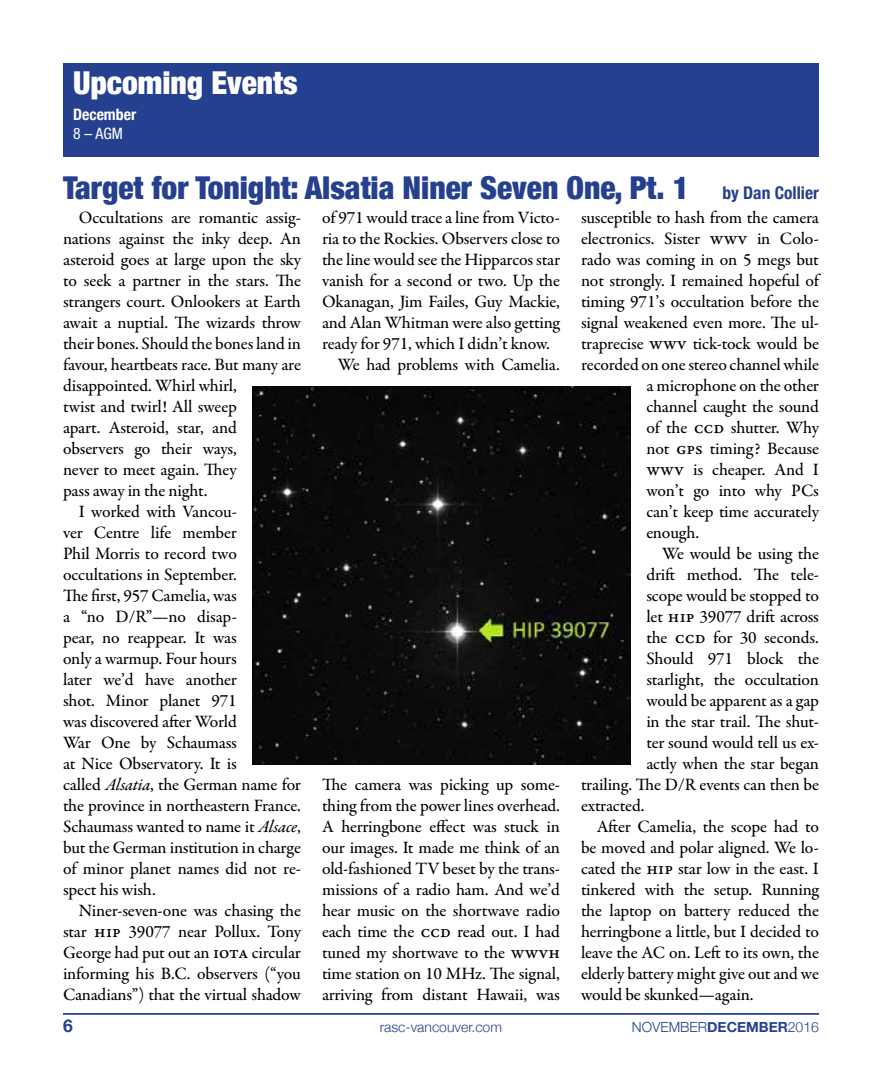
<style>
.page{position:relative;width:882px;height:1071px;background:#fff}
.page>*{position:absolute;margin:0;border:0;box-sizing:border-box;transform-origin:0 0}
.t1{font:900 condensed 31.5px "Helvetica Neue";color:#25408f}
.t2{font:900 condensed 31.5px "Helvetica Neue";color:#fff}
.t3{font:500 17.5px/21px "Garamond Premr Pro";letter-spacing:-.01em;color:#000;text-align:justify}
.t4{font:700 17.5px "Helvetica Neue";color:#25408f}
.t5{font:700 condensed 15.75px "Helvetica Neue";color:#fff}
.t6{font:condensed 15.75px "Helvetica Neue LT Std";color:#fff}
.t7{font:300 14px "Helvetica Neue";color:#25408f}
.s1{font-weight:700;font-size:17.5px}
.s2{font-family:"Garamond Premr Pro Med It";font-weight:400}
.s3{font-family:"Garamond Premr Pro Med Capt";font-weight:400}
.s4{font-weight:700}
</style>
<div class="page">
<hr style="left:63px;top:1013px;width:756px;height:2px;background:#25408f">
<div style="left:63px;top:63px;width:756px;height:93px;background:#25408f"></div>
<img style="left:253px;top:387px;width:378px;height:378px">
<h1 class="t2" style="left:73px;top:56px;width:226px">Upcoming Events</h1>
<p class="t5" style="left:73px;top:101px;width:65px">December</p>
<p class="t6" style="left:73px;top:124px;width:51px">8 – AGM</p>
<h1 class="t1" style="left:63px;top:161px;width:758px">Target for Tonight: Alsatia Niner Seven One, Pt. 1 <span class="s1">by Dan Collier</span></h1>
<p class="t3" style="left:79px;top:207px;width:224px">Occultations are romantic assig-</p>
<p class="t3" style="left:63px;top:228px;width:240px">nations against the inky deep. An</p>
<p class="t3" style="left:63px;top:249px;width:240px">asteroid goes at large upon the sky</p>
<p class="t3" style="left:63px;top:270px;width:240px">to seek a partner in the stars. The</p>
<p class="t3" style="left:63px;top:291px;width:239px">strangers court. Onlookers at Earth</p>
<p class="t3" style="left:63px;top:312px;width:240px">await a nuptial. The wizards throw</p>
<p class="t3" style="left:63px;top:333px;width:239px">their bones. Should the bones land in</p>
<p class="t3" style="left:63px;top:354px;width:239px">favour, heartbeats race. But many are</p>
<p class="t3" style="left:63px;top:375px;width:175px">disappointed. Whirl whirl,</p>
<p class="t3" style="left:63px;top:396px;width:175px">twist and twirl! All sweep</p>
<p class="t3" style="left:63px;top:417px;width:175px">apart. Asteroid, star, and</p>
<p class="t3" style="left:63px;top:438px;width:175px">observers go their ways,</p>
<p class="t3" style="left:63px;top:459px;width:175px">never to meet again. They</p>
<p class="t3" style="left:63px;top:480px;width:146px">pass away in the night.</p>
<p class="t3" style="left:79px;top:501px;width:160px">I worked with Vancou-</p>
<p class="t3" style="left:63px;top:522px;width:175px">ver Centre life member</p>
<p class="t3" style="left:63px;top:543px;width:175px">Phil Morris to record two</p>
<p class="t3" style="left:63px;top:564px;width:175px">occultations in September.</p>
<p class="t3" style="left:63px;top:585px;width:175px">The first, 957 Camelia, was</p>
<p class="t3" style="left:63px;top:606px;width:175px">a “no D/R”—no disap-</p>
<p class="t3" style="left:63px;top:627px;width:175px">pear, no reappear. It was</p>
<p class="t3" style="left:63px;top:648px;width:175px">only a warmup. Four hours</p>
<p class="t3" style="left:63px;top:669px;width:175px">later we’d have another</p>
<p class="t3" style="left:63px;top:690px;width:175px">shot. Minor planet 971</p>
<p class="t3" style="left:63px;top:711px;width:175px">was discovered after World</p>
<p class="t3" style="left:63px;top:732px;width:175px">War One by Schaumass</p>
<p class="t3" style="left:63px;top:753px;width:175px">at Nice Observatory. It is</p>
<p class="t3" style="left:63px;top:774px;width:239px">called <span class="s2">Alsatia</span>, the German name for</p>
<p class="t3" style="left:63px;top:795px;width:240px">the province in northeastern France.</p>
<p class="t3" style="left:63px;top:816px;width:240px">Schaumass wanted to name it <span class="s2">Alsace</span>,</p>
<p class="t3" style="left:63px;top:837px;width:240px">but the German institution in charge</p>
<p class="t3" style="left:63px;top:858px;width:240px">of minor planet names did not re-</p>
<p class="t3" style="left:63px;top:879px;width:94px">spect his wish.</p>
<p class="t3" style="left:79px;top:900px;width:224px">Niner-seven-one was chasing the</p>
<p class="t3" style="left:63px;top:921px;width:240px">star <span class="s3">hip</span> 39077 near Pollux. Tony</p>
<p class="t3" style="left:63px;top:942px;width:239px">George had put out an <span class="s3">iota</span> circular</p>
<p class="t3" style="left:63px;top:963px;width:240px">informing his B.C. observers (“you</p>
<p class="t3" style="left:63px;top:984px;width:240px">Canadians”) that the virtual shadow</p>
<p class="t3" style="left:322px;top:207px;width:239px">of 971 would trace a line from Victo-</p>
<p class="t3" style="left:322px;top:228px;width:240px">ria to the Rockies. Observers close to</p>
<p class="t3" style="left:322px;top:249px;width:240px">the line would see the Hipparcos star</p>
<p class="t3" style="left:322px;top:270px;width:240px">vanish for a second or two. Up the</p>
<p class="t3" style="left:322px;top:291px;width:240px">Okanagan, Jim Failes, Guy Mackie,</p>
<p class="t3" style="left:322px;top:312px;width:240px">and Alan Whitman were also getting</p>
<p class="t3" style="left:322px;top:333px;width:230px">ready for 971, which I didn’t know.</p>
<p class="t3" style="left:338px;top:354px;width:224px">We had problems with Camelia.</p>
<p class="t3" style="left:581px;top:207px;width:239px">susceptible to hash from the camera</p>
<p class="t3" style="left:581px;top:228px;width:240px">electronics. Sister <span class="s3">wwv</span> in Colo-</p>
<p class="t3" style="left:581px;top:249px;width:240px">rado was coming in on 5 megs but</p>
<p class="t3" style="left:581px;top:270px;width:240px">not strongly. I remained hopeful of</p>
<p class="t3" style="left:581px;top:291px;width:240px">timing 971’s occultation before the</p>
<p class="t3" style="left:581px;top:312px;width:240px">signal weakened even more. The ul-</p>
<p class="t3" style="left:581px;top:333px;width:239px">traprecise <span class="s3">wwv</span> tick-tock would be</p>
<p class="t3" style="left:581px;top:354px;width:240px">recorded on one stereo channel while</p>
<p class="t3" style="left:646px;top:375px;width:174px">a microphone on the other</p>
<p class="t3" style="left:646px;top:396px;width:174px">channel caught the sound</p>
<p class="t3" style="left:646px;top:417px;width:174px">of the <span class="s3">ccd</span> shutter. Why</p>
<p class="t3" style="left:646px;top:438px;width:174px">not <span class="s3">gps</span> timing? Because</p>
<p class="t3" style="left:646px;top:459px;width:174px"><span class="s3">wwv</span> is cheaper. And I</p>
<p class="t3" style="left:646px;top:480px;width:174px">won’t go into why PCs</p>
<p class="t3" style="left:646px;top:501px;width:174px">can’t keep time accurately</p>
<p class="t3" style="left:646px;top:522px;width:54px">enough.</p>
<p class="t3" style="left:662px;top:543px;width:158px">We would be using the</p>
<p class="t3" style="left:646px;top:564px;width:174px">drift method. The tele-</p>
<p class="t3" style="left:646px;top:585px;width:174px">scope would be stopped to</p>
<p class="t3" style="left:646px;top:606px;width:174px">let <span class="s3">hip</span> 39077 drift across</p>
<p class="t3" style="left:646px;top:627px;width:174px">the <span class="s3">ccd</span> for 30 seconds.</p>
<p class="t3" style="left:646px;top:648px;width:174px">Should 971 block the</p>
<p class="t3" style="left:646px;top:669px;width:174px">starlight, the occultation</p>
<p class="t3" style="left:646px;top:690px;width:174px">would be apparent as a gap</p>
<p class="t3" style="left:646px;top:711px;width:174px">in the star trail. The shut-</p>
<p class="t3" style="left:646px;top:732px;width:174px">ter sound would tell us ex-</p>
<p class="t3" style="left:646px;top:753px;width:174px">actly when the star began</p>
<p class="t3" style="left:581px;top:774px;width:239px">trailing. The D/R events can then be</p>
<p class="t3" style="left:581px;top:795px;width:65px">extracted.</p>
<p class="t3" style="left:597px;top:816px;width:224px">After Camelia, the scope had to</p>
<p class="t3" style="left:581px;top:837px;width:240px">be moved and polar aligned. We lo-</p>
<p class="t3" style="left:581px;top:858px;width:239px">cated the <span class="s3">hip</span> star low in the east. I</p>
<p class="t3" style="left:581px;top:879px;width:240px">tinkered with the setup. Running</p>
<p class="t3" style="left:581px;top:900px;width:240px">the laptop on battery reduced the</p>
<p class="t3" style="left:581px;top:921px;width:240px">herringbone a little, but I decided to</p>
<p class="t3" style="left:581px;top:942px;width:240px">leave the AC on. Left to its own, the</p>
<p class="t3" style="left:581px;top:963px;width:240px">elderly battery might give out and we</p>
<p class="t3" style="left:581px;top:984px;width:174px">would be skunked—again.</p>
<p class="t3" style="left:322px;top:774px;width:240px">The camera was picking up some&shy;thing from the power lines overhead.<br>A herringbone effect was stuck in our images. It made me think of an old-fashioned TV beset by the trans&shy;missions of a radio ham. And we’d hear music on the shortwave radio each time the <span class="s3">ccd</span> read out. I had tuned my shortwave to the <span class="s3">wwvh </span>time station on 10 MHz. The signal, arriving from distant Hawaii, was</p>
<p class="t4" style="left:63px;top:1012px;width:11px">6</p>
<p class="t7" style="left:380px;top:1016px;width:124px">rasc-vancouver.com</p>
<p class="t7" style="left:632px;top:1016px;width:189px">NOVEMBER<span class="s4">DECEMBER</span>2016</p>
</div>
